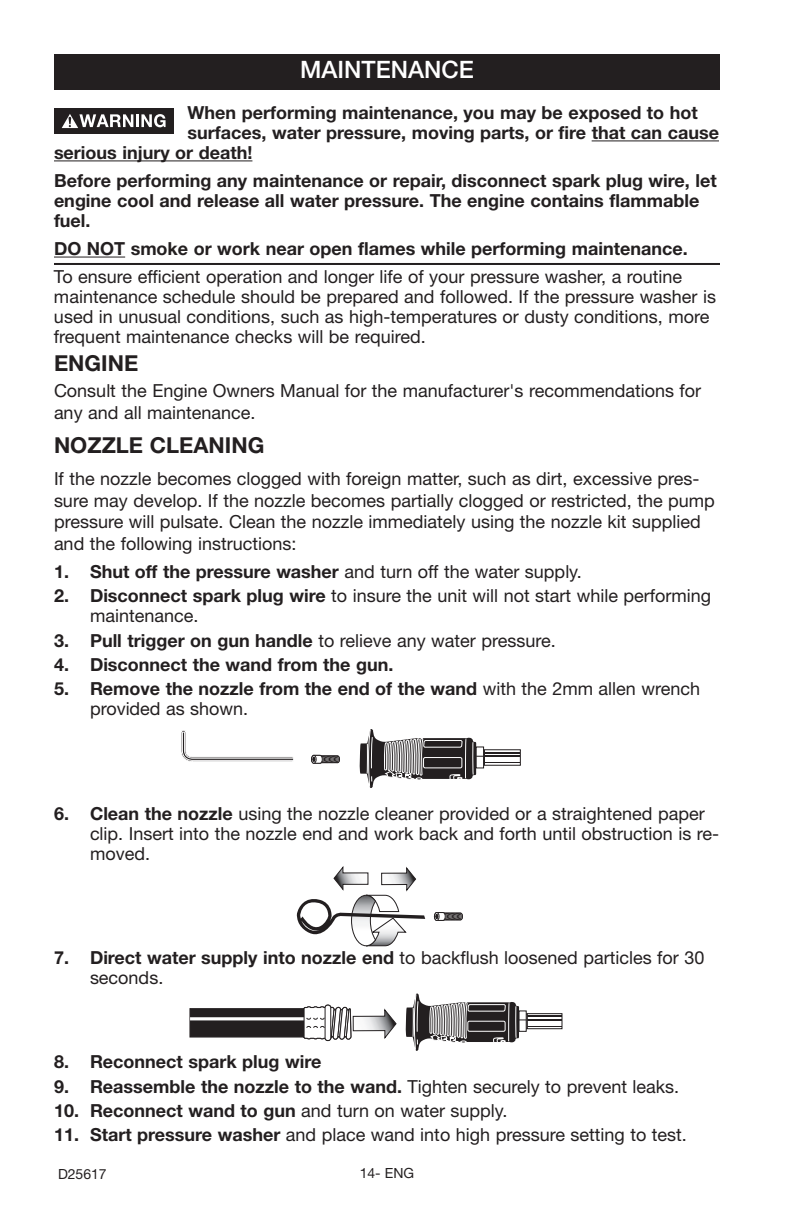
<style>
.page{position:relative;width:792px;height:1224px;background:#fff}
.page>*{position:absolute;margin:0;border:0;box-sizing:border-box;transform-origin:0 0}
.t1{font:500 24px "Helvetica Neue";color:#fff}
.t2{font:700 22px "Helvetica Neue";color:#231f20}
.t3{font:18px/20px "Helvetica Neue";color:#231f20}
.t4{font:700 18px/20px "Helvetica Neue";color:#231f20}
.t5{font:14px "Helvetica Neue";color:#231f20}
.s1{font-weight:400}
.s2{font-weight:700}
</style>
<div class="page">
<hr style="left:592px;top:140px;width:127px;height:1px;background:#231f20">
<hr style="left:54px;top:160px;width:198px;height:1px;background:#231f20">
<hr style="left:54px;top:257px;width:71px;height:1px;background:#231f20">
<div style="left:54px;top:108px;width:120px;height:26px;background:#231f20"></div>
<svg style="left:62px;top:114px;width:104px;height:14px"></svg>
<hr style="left:54px;top:263px;width:666px;height:2px;background:#231f20">
<div style="left:54px;top:54px;width:666px;height:36px;background:#231f20"></div>
<svg style="left:485px;top:750px;width:36px;height:15px"></svg>
<hr style="left:484px;top:752px;width:36px;height:1px;background:#231f20">
<hr style="left:484px;top:755px;width:36px;height:1px;background:#231f20">
<hr style="left:484px;top:763px;width:36px;height:1px;background:#231f20">
<svg style="left:311px;top:755px;width:29px;height:9px"></svg>
<svg style="left:181px;top:730px;width:113px;height:32px"></svg>
<svg style="left:360px;top:729px;width:125px;height:59px"></svg>
<svg style="left:297px;top:867px;width:128px;height:79px"></svg>
<svg style="left:434px;top:912px;width:29px;height:9px"></svg>
<svg style="left:189px;top:1004px;width:207px;height:38px"></svg>
<svg style="left:527px;top:1013px;width:35px;height:16px"></svg>
<hr style="left:527px;top:1016px;width:35px;height:1px;background:#231f20">
<hr style="left:527px;top:1019px;width:35px;height:1px;background:#231f20">
<hr style="left:527px;top:1026px;width:35px;height:1px;background:#231f20">
<svg style="left:406px;top:993px;width:121px;height:58px"></svg>
<h1 class="t1" style="left:300px;top:61px;width:175px">MAINTENANCE</h1>
<p class="t4" style="left:188px;top:104px;width:512px">When performing maintenance, you may be exposed to hot</p>
<p class="t4" style="left:188px;top:124px;width:533px">surfaces, water pressure, moving parts, or fire that can cause</p>
<p class="t4" style="left:54px;top:144px;width:200px">serious injury or death!</p>
<p class="t4" style="left:54px;top:172px;width:664px">Before performing any maintenance or repair, disconnect spark plug wire, let engine cool and release all water pressure. The engine contains flammable fuel.</p>
<p class="t4" style="left:54px;top:240px;width:635px">DO NOT smoke or work near open flames while performing maintenance.</p>
<p class="t3" style="left:54px;top:269px;width:664px">To ensure efficient operation and longer life of your pressure washer, a routine maintenance schedule should be prepared and followed. If the pressure washer is used in unusual conditions, such as high-temperatures or dusty conditions, more frequent maintenance checks will be required.</p>
<p class="t2" style="left:54px;top:356px;width:86px">ENGINE</p>
<p class="t3" style="left:54px;top:382px;width:649px;line-height:21.6px">Consult the Engine Owners Manual for the manufacturer's recommendations for any and all maintenance.</p>
<p class="t2" style="left:54px;top:437px;width:212px">NOZZLE CLEANING</p>
<p class="t3" style="left:54px;top:470px;width:662px;line-height:21.6px">If the nozzle becomes clogged with foreign matter, such as dirt, excessive pres&shy;sure may develop. If the nozzle becomes partially clogged or restricted, the pump pressure will pulsate. Clean the nozzle immediately using the nozzle kit supplied and the following instructions:</p>
<p class="t4" style="left:54px;top:563px;width:530px">1. Shut off the pressure washer <span class="s1">and turn off the water supply.</span></p>
<p class="t3" style="left:90px;top:588px;width:623px;text-indent:-36px"><span class="s2">2. Disconnect spark plug wire</span> to insure the unit will not start while performing maintenance.</p>
<p class="t3" style="left:54px;top:632px;width:503px"><span class="s2">3. Pull trigger on gun handle</span> to relieve any water pressure.</p>
<p class="t4" style="left:54px;top:656px;width:341px">4. Disconnect the wand from the gun.</p>
<p class="t3" style="left:90px;top:681px;width:612px;text-indent:-36px"><span class="s2">5. Remove the nozzle from the end of the wand</span> with the 2mm allen wrench provided as shown.</p>
<p class="t3" style="left:90px;top:805px;width:631px;text-indent:-36px"><span class="s2">6. Clean the nozzle</span> using the nozzle cleaner provided or a straightened paper clip. Insert into the nozzle end and work back and forth until obstruction is re&shy;moved.</p>
<p class="t3" style="left:90px;top:949px;width:616px;text-indent:-36px"><span class="s2">7. Direct water supply into nozzle end</span> to backflush loosened particles for 30 seconds.</p>
<p class="t4" style="left:54px;top:1053px;width:269px">8. Reconnect spark plug wire</p>
<p class="t4" style="left:54px;top:1078px;width:627px">9. Reassemble the nozzle to the wand. <span class="s1">Tighten securely to prevent leaks.</span></p>
<p class="t4" style="left:54px;top:1102px;width:455px">10. Reconnect wand to gun <span class="s1">and turn on water supply.</span></p>
<p class="t3" style="left:54px;top:1127px;width:634px"><span class="s2">11. Start pressure washer</span> and place wand into high pressure setting to test.</p>
<p class="t5" style="left:58px;top:1169px;width:50px">D25617</p>
<p class="t5" style="left:360px;top:1168px;width:56px">14- ENG</p>
</div>
